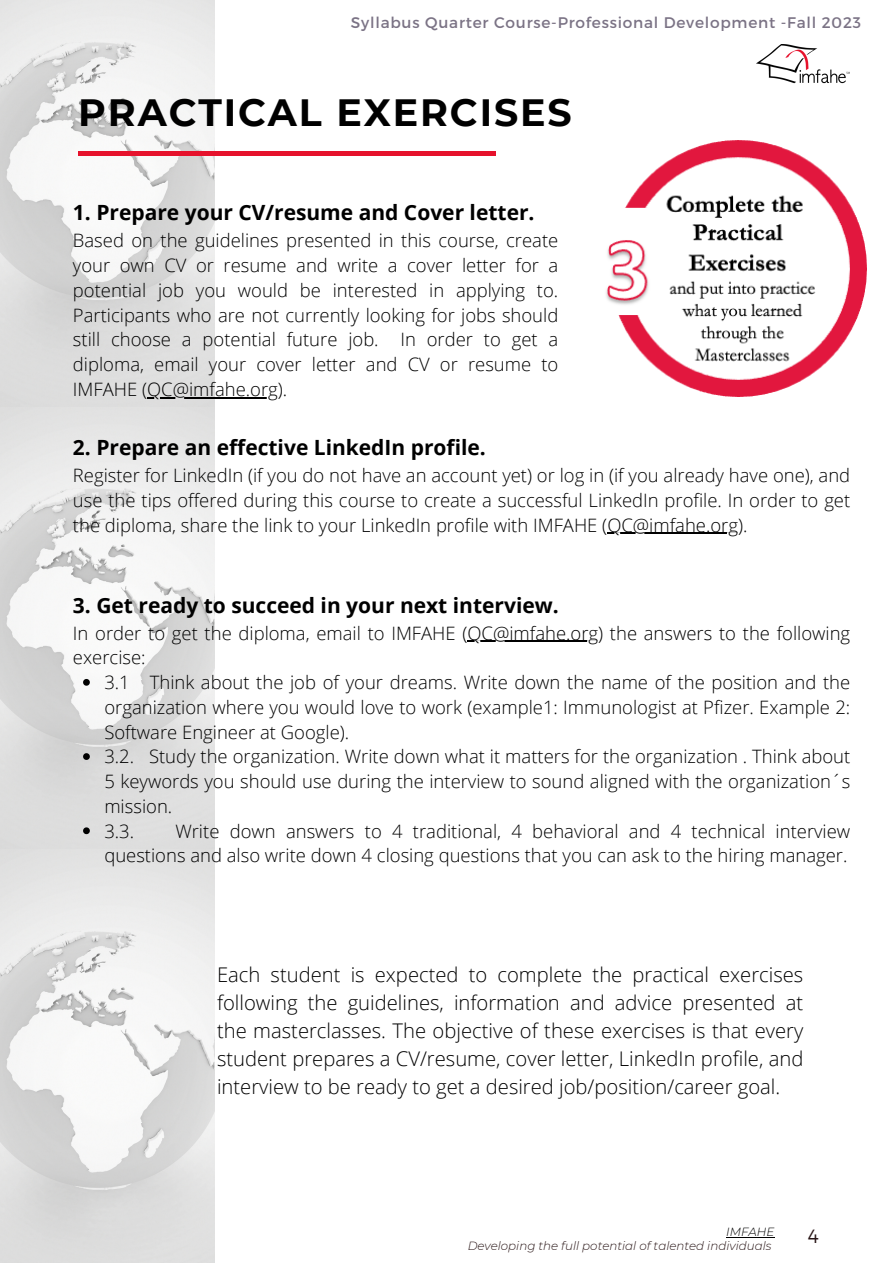
<style>
.page{position:relative;width:893px;height:1264px;background:#fff}
.page>*{position:absolute;margin:0;border:0;box-sizing:border-box;transform-origin:0 0}
.t1{font:700 37.95px "Montserrat";letter-spacing:.05em;color:#000}
.t2{font:700 21px "Open Sans";color:#000}
.t3{font:300 20.25px/27.9px "Open Sans";color:#000;text-align:justify}
.t4{font:300 19.2px "Montserrat";color:#281516}
.t5{font:300 18.45px/24.8px "Open Sans";color:#000;text-align:justify}
.t6{font:15.3px "Montserrat";letter-spacing:.05em;color:#7b7385}
.t7{font:italic 300 11.85px "Montserrat";color:#281516}
.t8{font:italic 300 11.85px "Montserrat";color:#000}
</style>
<div class="page">
<img style="left:0;top:0;width:215px;height:850px">
<img style="left:0;top:850px;width:215px;height:412px">
<img style="left:756px;top:44px;width:93px;height:40px">
<hr style="left:78px;top:151px;width:417px;height:4px;background:#e6122c">
<img style="left:606px;top:140px;width:261px;height:257px">
<hr style="left:467px;top:640px;width:131px;height:2px;background:#000">
<svg style="left:83px;top:679px;width:7px;height:6px"></svg>
<svg style="left:83px;top:753px;width:7px;height:7px"></svg>
<svg style="left:83px;top:827px;width:7px;height:7px"></svg>
<hr style="left:607px;top:533px;width:131px;height:1px;background:#000">
<hr style="left:147px;top:397px;width:131px;height:1px;background:#000">
<hr style="left:726px;top:1236px;width:48px;height:1px;background:#000">
<p class="t6" style="left:351px;top:13px;width:511px">Syllabus Quarter Course-Professional Development -Fall 2023</p>
<p class="t1" style="left:78px;top:89px;width:495px">PRACTICAL EXERCISES</p>
<p class="t2" style="left:73px;top:198px;width:463px">1. Prepare your CV/resume and Cover letter.</p>
<p class="t5" style="left:73px;top:228px;width:487px">Based on the guidelines presented in this course, create your own CV or resume and write a cover letter for a potential job you would be interested in applying to.<br>Participants who are not currently looking for jobs should still choose a potential future job. In order to get a diploma, email your cover letter and CV or resume to IMFAHE (QC@imfahe.org).</p>
<p class="t2" style="left:73px;top:433px;width:414px">2. Prepare an effective LinkedIn profile.</p>
<p class="t5" style="left:73px;top:462px;width:778px">Register for LinkedIn (if you do not have an account yet) or log in (if you already have one), and use the tips offered during this course to create a successful LinkedIn profile. In order to get the diploma, share the link to your LinkedIn profile with IMFAHE (QC@imfahe.org).</p>
<p class="t2" style="left:73px;top:590px;width:487px">3. Get ready to succeed in your next interview.</p>
<p class="t5" style="left:73px;top:620px;width:778px">In order to get the diploma, email to IMFAHE (QC@imfahe.org) the answers to the following exercise:</p>
<p class="t5" style="left:104px;top:669px;width:747px">3.1 Think about the job of your dreams. Write down the name of the position and the organization where you would love to work (example1: Immunologist at Pfizer. Example 2:<br>Software Engineer at Google).</p>
<p class="t5" style="left:104px;top:743px;width:747px">3.2. Study the organization. Write down what it matters for the organization . Think about 5 keywords you should use during the interview to sound aligned with the organization´s mission.</p>
<p class="t5" style="left:104px;top:818px;width:31px">3.3.</p>
<p class="t5" style="left:104px;top:818px;width:747px;text-align:right">Write down answers to 4 traditional, 4 behavioral and 4 technical interview questions and also write down 4 closing questions that you can ask to the hiring manager.</p>
<p class="t3" style="left:217px;top:960px;width:587px">Each student is expected to complete the practical exercises following the guidelines, information and advice presented at the masterclasses. The objective of these exercises is that every student prepares a CV/resume, cover letter, LinkedIn profile, and interview to be ready to get a desired job/position/career goal.</p>
<p class="t8" style="left:726px;top:1224px;width:50px">IMFAHE</p>
<p class="t7" style="left:467px;top:1238px;width:305px">Developing the full potential of talented individuals</p>
<p class="t4" style="left:807px;top:1223px;width:13px">4</p>
</div>
